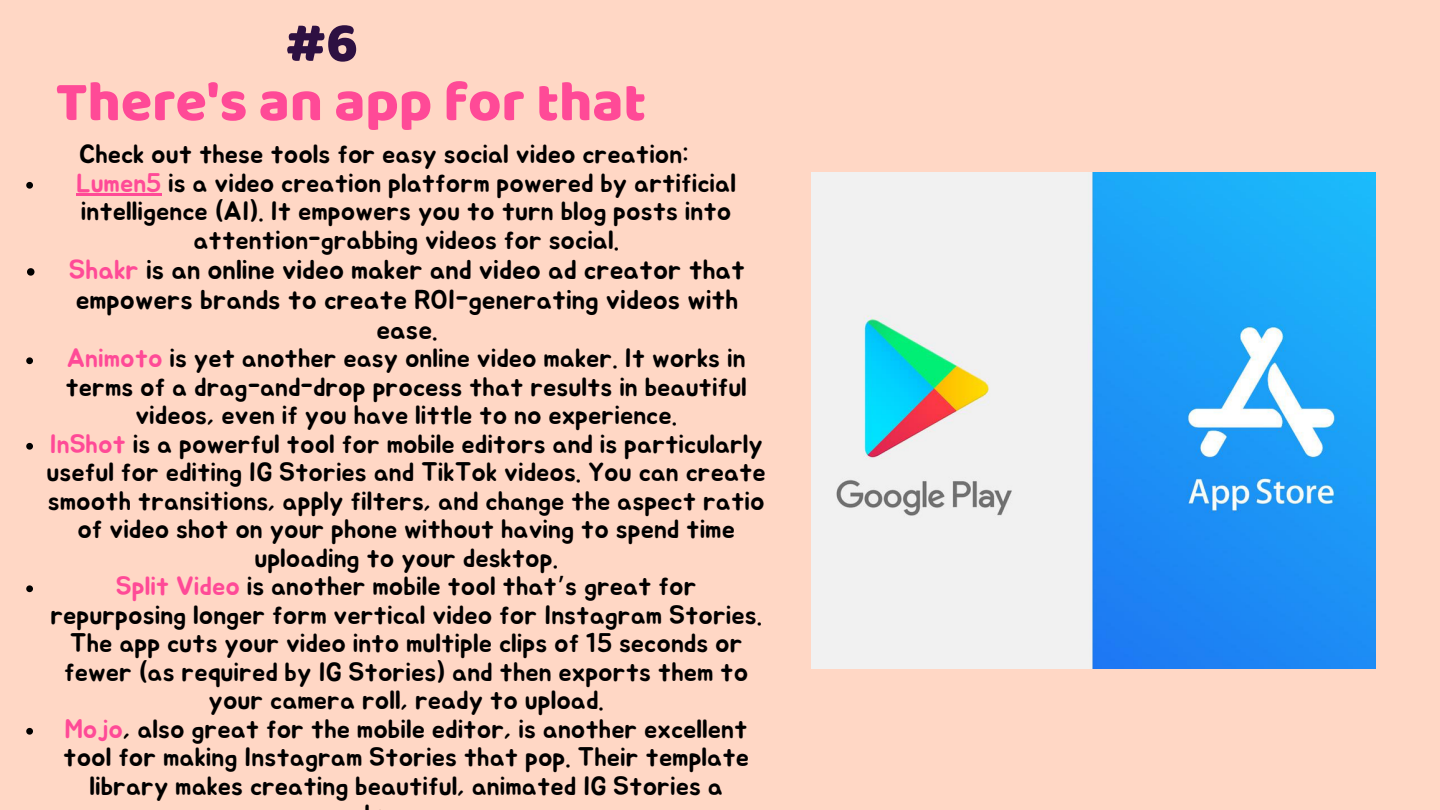
<style>
.page{position:relative;width:1440px;height:810px;background:#ffd7c5}
.page>*{position:absolute;margin:0;border:0;box-sizing:border-box;transform-origin:0 0}
.t1{font:57px "Baloo Da";color:#ff4a97}
.t2{font:57px "Baloo Da";color:#2e1042}
.t3{font:27.3px/30px "Jua";color:#000;text-align:center}
.t4{font:26.3px/28.5px "Jua";color:#000;text-align:center}
.s1{color:#ff4a97}
.s2{font-family:"Noto Sans Gurmukhi"}
</style>
<div class="page">
<img style="left:811px;top:172px;width:565px;height:497px">
<svg style="left:26px;top:182px;width:7px;height:7px"></svg>
<hr style="left:76px;top:193px;width:85px;height:2px;background:#ff4a97">
<svg style="left:27px;top:268px;width:7px;height:8px"></svg>
<svg style="left:26px;top:357px;width:7px;height:7px"></svg>
<svg style="left:26px;top:443px;width:7px;height:7px"></svg>
<svg style="left:26px;top:585px;width:7px;height:7px"></svg>
<svg style="left:26px;top:728px;width:7px;height:7px"></svg>
<h1 class="t2" style="left:286px;top:8px;width:74px">#6</h1>
<h1 class="t1" style="left:56px;top:67px;width:592px">There's an app for that</h1>
<p class="t4" style="left:79px;top:141px;width:611px">Check out these tools for easy social video creation:</p>
<p class="t4" style="left:76px;top:170px;width:661px"><span class="s1">Lumen5</span> is a video creation platform powered by artificial intelligence (AI). It empowers you to turn blog posts into attention-grabbing videos for social.</p>
<p class="t3" style="left:69px;top:255px;width:678px"><span class="s1">Shakr</span> is an online video maker and video ad creator that empowers brands to create ROI-generating videos with ease.</p>
<p class="t4" style="left:47px;top:345px;width:721px"><span class="s1">Animoto</span> is yet another easy online video maker. It works in terms of a drag-and-drop process that results in beautiful videos, even if you have little to no experience.<br><span class="s1">InShot</span> is a powerful tool for mobile editors and is particularly useful for editing IG Stories and TikTok videos. You can create smooth transitions, apply filters, and change the aspect ratio of video shot on your phone without having to spend time uploading to your desktop.<br><span class="s1">Split Video</span> is another mobile tool that<span class="s2">’</span>s great for repurposing longer form vertical video for Instagram Stories.<br>The app cuts your video into multiple clips of 15 seconds or fewer (as required by IG Stories) and then exports them to your camera roll, ready to upload.<br><span class="s1">Mojo</span>, also great for the mobile editor, is another excellent tool for making Instagram Stories that pop. Their template library makes creating beautiful, animated IG Stories a</p>
</div>
